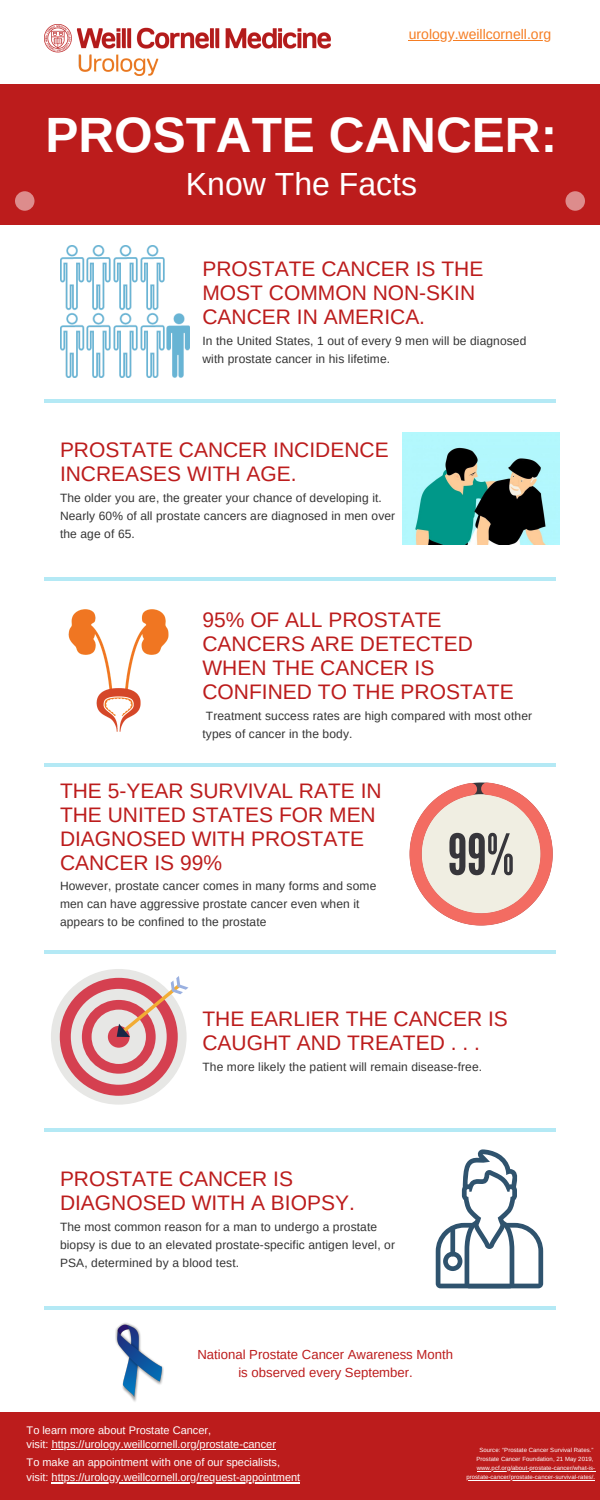
<style>
.page{position:relative;width:600px;height:1500px;background:#fff}
.page>*{position:absolute;margin:0;border:0;box-sizing:border-box;transform-origin:0 0}
.t1{font:700 49.6px "Arimo";color:#fff}
.t2{font:32px "Arimo";color:#fff}
.t3{font:21px/24px "Arimo";color:#bc1c1c}
.t4{font:14px "Arimo";color:#f57d23}
.t5{font:13.1px/18.4px "Arimo";color:#bc1c1c;text-align:center}
.t6{font:12px/18px "Arimo";letter-spacing:.01em;color:#333}
.t7{font:11px/14.8px "Arimo";color:#fff}
.t8{font:6px/9px "Arimo";letter-spacing:.01em;color:#fff;text-align:right}
</style>
<div class="page">
<div style="left:0;top:84px;width:600px;height:141px;background:#bc1c1c"></div>
<div style="left:566px;top:191px;width:19px;height:20px;background:#dd8c8c;border-radius:50%"></div>
<div style="left:15px;top:191px;width:19px;height:20px;background:#dd8c8c;border-radius:50%"></div>
<hr style="left:44px;top:399px;width:512px;height:4px;background:#b4e9f5">
<hr style="left:44px;top:577px;width:512px;height:3px;background:#00b6de">
<hr style="left:44px;top:764px;width:512px;height:3px;background:#00b6de">
<hr style="left:44px;top:950px;width:512px;height:4px;background:#b4e9f5">
<hr style="left:44px;top:1128px;width:512px;height:4px;background:#b4e9f5">
<hr style="left:44px;top:1306px;width:512px;height:3px;background:#00b6de">
<div style="left:0;top:1412px;width:600px;height:88px;background:#bc1c1c"></div>
<img style="left:44px;top:25px;width:287px;height:51px">
<img style="left:402px;top:433px;width:158px;height:112px">
<div style="left:51px;top:969px;width:136px;height:135px;background:#e7e7e5;border-radius:50%"></div>
<div style="left:60px;top:978px;width:118px;height:118px;background:#d54050;border-radius:50%"></div>
<div style="left:71px;top:989px;width:96px;height:96px;background:#e7e7e5;border-radius:50%"></div>
<div style="left:82px;top:1000px;width:74px;height:74px;background:#d54050;border-radius:50%"></div>
<div style="left:92px;top:1010px;width:54px;height:54px;background:#e7e7e5;border-radius:50%"></div>
<div style="left:108px;top:1026px;width:22px;height:22px;background:#d54050;border-radius:50%"></div>
<svg style="left:117px;top:976px;width:71px;height:61px"></svg>
<svg style="left:436px;top:1149px;width:107px;height:139px"></svg>
<div style="left:450px;top:1228px;width:5px;height:28px;background:#2f536e;border-radius:2px"></div>
<svg style="left:409px;top:782px;width:144px;height:144px"></svg>
<img style="left:60px;top:246px;width:130px;height:132px">
<img style="left:115px;top:1323px;width:49px;height:79px">
<img style="left:68px;top:609px;width:101px;height:122px">
<hr style="left:477px;top:1471px;width:118px;height:1px;background:#fff">
<hr style="left:466px;top:1480px;width:129px;height:1px;background:#fff">
<hr style="left:409px;top:40px;width:142px;height:1px;background:#f57d23">
<hr style="left:52px;top:1449px;width:224px;height:1px;background:#fff">
<hr style="left:52px;top:1482px;width:248px;height:1px;background:#fff">
<p class="t4" style="left:409px;top:26px;width:144px">urology.weillcornell.org</p>
<h1 class="t1" style="left:45px;top:107px;width:513px">PROSTATE CANCER:</h1>
<h2 class="t2" style="left:186px;top:166px;width:233px">Know The Facts</h2>
<h3 class="t3" style="left:202px;top:257px;width:282px">PROSTATE CANCER IS THE<br>MOST COMMON NON-SKIN<br>CANCER IN AMERICA.</h3>
<p class="t6" style="left:202px;top:332px;width:325px">In the United States, 1 out of every 9 men will be diagnosed with prostate cancer in his lifetime.</p>
<h3 class="t3" style="left:60px;top:438px;width:330px">PROSTATE CANCER INCIDENCE<br>INCREASES WITH AGE.</h3>
<p class="t6" style="left:60px;top:489px;width:337px">The older you are, the greater your chance of developing it.<br>Nearly 60% of all prostate cancers are diagnosed in men over the age of 65.</p>
<h3 class="t3" style="left:202px;top:608px;width:313px">95% OF ALL PROSTATE<br>CANCERS ARE DETECTED<br>WHEN THE CANCER IS<br>CONFINED TO THE PROSTATE</h3>
<p class="t6" style="left:202px;top:707px;width:331px">Treatment success rates are high compared with most other types of cancer in the body.</p>
<h3 class="t3" style="left:60px;top:778px;width:323px">THE 5-YEAR SURVIVAL RATE IN<br>THE UNITED STATES FOR MEN<br>DIAGNOSED WITH PROSTATE<br>CANCER IS 99%</h3>
<p class="t6" style="left:60px;top:877px;width:318px">However, prostate cancer comes in many forms and some men can have aggressive prostate cancer even when it appears to be confined to the prostate</p>
<h3 class="t3" style="left:202px;top:1007px;width:307px">THE EARLIER THE CANCER IS<br>CAUGHT AND TREATED . . .</h3>
<p class="t6" style="left:202px;top:1058px;width:281px">The more likely the patient will remain disease-free.</p>
<h3 class="t3" style="left:60px;top:1167px;width:296px">PROSTATE CANCER IS<br>DIAGNOSED WITH A BIOPSY.</h3>
<p class="t6" style="left:60px;top:1218px;width:337px">The most common reason for a man to undergo a prostate biopsy is due to an elevated prostate-specific antigen level, or<br>PSA, determined by a blood test.</p>
<p class="t5" style="left:197px;top:1345px;width:257px">National Prostate Cancer Awareness Month is observed every September.</p>
<p class="t7" style="left:27px;top:1422px;width:251px">To learn more about Prostate Cancer,<br>visit: https://urology.weillcornell.org/prostate-cancer</p>
<p class="t7" style="left:27px;top:1455px;width:275px;line-height:15.2px">To make an appointment with one of our specialists, visit: https://urology.weillcornell.org/request-appointment</p>
<p class="t8" style="left:466px;top:1446px;width:130px">Source: “Prostate Cancer Survival Rates.” Prostate Cancer Foundation, 21 May 2019, www.pcf.org/about-prostate-cancer/what-is&shy;prostate-cancer/prostate-cancer-survival-rates/.</p>
</div>
